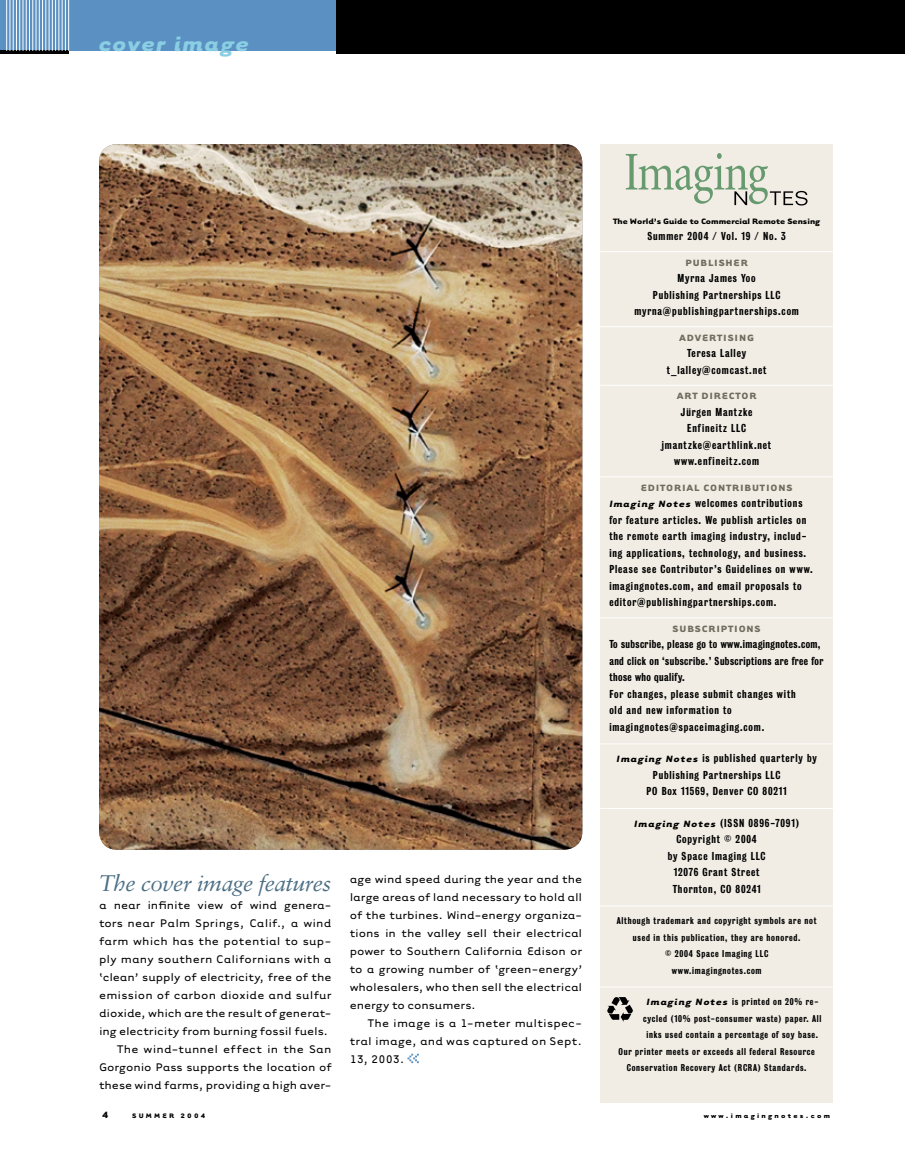
<style>
.page{position:relative;width:905px;height:1175px;background:#fff}
.page>*{position:absolute;margin:0;border:0;box-sizing:border-box;transform-origin:0 0}
.CL{font:italic 700 24px "Tarzana Wide";letter-spacing:.06em;color:#8acee4}
.Dept_BT{font:italic 22.5px "Sabon";letter-spacing:-.015em;color:#4d6f85}
.Dept_BT-2{font:12.75px/18px "Tarzana Wide";letter-spacing:-.005em;color:#000;text-align:justify}
.CL-2{font:500 10.5px/16.5px "Bureau Grotesque C";letter-spacing:.08em;color:#000;text-align:center}
.Staffbox_BT{font:500 10.5px/16.5px "Bureau Grotesque C";letter-spacing:.045em;color:#000}
.Staffbox_BT-2{font:500 10.5px/16.5px "Bureau Grotesque C";letter-spacing:.08em;color:#000}
.staffbox_divider_hed{font:700 10.5px "Tarzana Wide";letter-spacing:.08em;color:#6e6d5e}
.CL-3{font:500 9px/16.5px "Bureau Grotesque C";letter-spacing:.08em;color:#000;text-align:center}
.CL-4{font:700 9px "Tarzana Wide";color:#000}
.Folio_DATE{font:700 7.5px "Tarzana Wide";letter-spacing:.3em;color:#000}
.s1{font-family:"Tarzana Wide";font-weight:700;font-style:italic}
.s2{font-family:"Tarzana Wide";font-weight:700;font-style:italic;font-size:10.5px}
</style>
<div class="page">
<div style="left:0;top:0;width:904px;height:51px;background:#5b90c2"></div>
<div style="left:337px;top:0;width:567px;height:54px;background:#000"></div>
<hr style="left:0;top:51px;width:69px;height:3px;background:#000">
<hr style="left:6px;top:0;width:1px;height:51px;background:#fff">
<hr style="left:10px;top:0;width:1px;height:51px;background:#fff">
<hr style="left:13px;top:0;width:1px;height:51px;background:#fff">
<hr style="left:16px;top:0;width:1px;height:51px;background:#fff">
<hr style="left:19px;top:0;width:1px;height:51px;background:#fff">
<hr style="left:23px;top:0;width:1px;height:51px;background:#fff">
<hr style="left:26px;top:0;width:1px;height:51px;background:#fff">
<hr style="left:29px;top:0;width:1px;height:51px;background:#fff">
<hr style="left:32px;top:0;width:1px;height:51px;background:#fff">
<hr style="left:36px;top:0;width:1px;height:51px;background:#fff">
<hr style="left:39px;top:0;width:1px;height:51px;background:#fff">
<hr style="left:42px;top:0;width:1px;height:51px;background:#fff">
<hr style="left:45px;top:0;width:1px;height:51px;background:#fff">
<hr style="left:49px;top:0;width:1px;height:51px;background:#fff">
<hr style="left:52px;top:0;width:1px;height:51px;background:#fff">
<hr style="left:55px;top:0;width:1px;height:51px;background:#fff">
<hr style="left:58px;top:0;width:1px;height:51px;background:#fff">
<hr style="left:62px;top:0;width:1px;height:51px;background:#fff">
<hr style="left:65px;top:0;width:1px;height:51px;background:#fff">
<hr style="left:68px;top:0;width:1px;height:51px;background:#fff">
<img style="left:99px;top:144px;width:483px;height:705px;border-radius:18px">
<div style="left:600px;top:144px;width:232px;height:958px;background:#f1ede4"></div>
<hr style="left:600px;top:251px;width:232px;height:1px;background:#fff">
<hr style="left:600px;top:326px;width:232px;height:1px;background:#fff">
<hr style="left:600px;top:385px;width:232px;height:1px;background:#fff">
<hr style="left:600px;top:476px;width:232px;height:1px;background:#fff">
<hr style="left:600px;top:617px;width:232px;height:1px;background:#fff">
<hr style="left:600px;top:743px;width:232px;height:1px;background:#fff">
<hr style="left:600px;top:808px;width:232px;height:1px;background:#fff">
<hr style="left:600px;top:905px;width:232px;height:1px;background:#fff">
<hr style="left:600px;top:986px;width:232px;height:1px;background:#fff">
<svg style="left:625px;top:153px;width:182px;height:52px"></svg>
<svg style="left:407px;top:1053px;width:12px;height:10px"></svg>
<svg style="left:607px;top:997px;width:25px;height:24px"></svg>
<p class="CL" style="left:99px;top:28px;width:152px">cover image</p>
<p class="Dept_BT" style="left:99px;top:869px;width:233px">The cover image features</p>
<p class="Dept_BT-2" style="left:99px;top:895px;width:234px">a near infinite view of wind genera&shy;tors near Palm Springs, Calif., a wind farm which has the potential to sup&shy;ply many southern Californians with a ‘clean’ supply of electricity, free of the emission of carbon dioxide and sulfur dioxide, which are the result of generat&shy;ing electricity from burning fossil fuels.</p>
<p class="Dept_BT-2" style="left:99px;top:1039px;width:234px;text-indent:18px">The wind-tunnel effect in the San Gorgonio Pass supports the location of these wind farms, providing a high aver-</p>
<p class="Dept_BT-2" style="left:350px;top:869px;width:234px">age wind speed during the year and the large areas of land necessary to hold all of the turbines. Wind-energy organiza&shy;tions in the valley sell their electrical power to Southern California Edison or to a growing number of ‘green-energy’ wholesalers, who then sell the electrical energy to consumers.</p>
<p class="Dept_BT-2" style="left:350px;top:1013px;width:234px;text-indent:18px">The image is a 1-meter multispec&shy;tral image, and was captured on Sept.<br>13, 2003.</p>
<p class="CL-4" style="left:613px;top:215px;width:208px">THE WORLD’S GUIDE TO COMMERCIAL REMOTE SENSING</p>
<p class="CL-2" style="left:647px;top:228px;width:140px">Summer 2004 / Vol. 19 / No. 3</p>
<p class="staffbox_divider_hed" style="left:685px;top:255px;width:64px">PUBLISHER</p>
<p class="CL-2" style="left:677px;top:270px;width:80px">Myrna James Yoo</p>
<p class="CL-2" style="left:653px;top:286px;width:129px">Publishing Partnerships LLC</p>
<p class="CL-2" style="left:634px;top:303px;width:166px">myrna@publishingpartnerships.com</p>
<p class="staffbox_divider_hed" style="left:679px;top:330px;width:75px">ADVERTISING</p>
<p class="CL-2" style="left:687px;top:345px;width:60px">Teresa Lalley</p>
<p class="CL-2" style="left:666px;top:361px;width:101px">t_lalley@comcast.net</p>
<p class="staffbox_divider_hed" style="left:676px;top:389px;width:81px">ART DIRECTOR</p>
<p class="CL-2" style="left:681px;top:403px;width:73px">Jürgen Mantzke</p>
<p class="CL-2" style="left:662px;top:420px;width:111px">Enfineitz LLC jmantzke@earthlink.net</p>
<p class="CL-2" style="left:674px;top:453px;width:87px">www.enfineitz.com</p>
<p class="staffbox_divider_hed" style="left:640px;top:480px;width:152px">EDITORIAL CONTRIBUTIONS</p>
<p class="CL-2" style="left:609px;top:495px;width:205px;text-align:left"><span class="s1">Imaging Notes</span> welcomes contributions for feature articles. We publish articles on the remote earth imaging industry, includ&shy;ing applications, technology, and business.<br>Please see Contributor’s Guidelines on www. imagingnotes.com, and email proposals to editor@publishingpartnerships.com.</p>
<p class="staffbox_divider_hed" style="left:672px;top:621px;width:89px">SUBSCRIPTIONS</p>
<p class="Staffbox_BT" style="left:609px;top:636px;width:215px">To subscribe, please go to www.imagingnotes.com, and click on ‘subscribe.’ Subscriptions are free for those who qualify.</p>
<p class="Staffbox_BT-2" style="left:609px;top:685px;width:188px">For changes, please submit changes with old and new information to imagingnotes@spaceimaging.com.</p>
<p class="CL-2" style="left:616px;top:750px;width:202px"><span class="s1">Imaging Notes</span> is published quarterly by</p>
<p class="CL-2" style="left:646px;top:766px;width:142px">Publishing Partnerships LLC<br>PO Box 11569, Denver CO 80211</p>
<p class="CL-2" style="left:634px;top:814px;width:166px"><span class="s1">Imaging Notes</span> (ISSN 0896-7091)<br>Copyright © 2004</p>
<p class="CL-2" style="left:667px;top:847px;width:99px">by Space Imaging LLC<br>12076 Grant Street<br>Thornton, CO 80241</p>
<p class="CL-3" style="left:616px;top:912px;width:201px">Although trademark and copyright symbols are not used in this publication, they are honored.</p>
<p class="CL-3" style="left:665px;top:945px;width:105px">© 2004 Space Imaging LLC</p>
<p class="CL-3" style="left:671px;top:962px;width:91px">www.imagingnotes.com</p>
<p class="CL-3" style="left:646px;top:993px;width:173px"><span class="s2">Imaging Notes</span> is printed on 20% re-</p>
<p class="CL-3" style="left:643px;top:1010px;width:180px">cycled (10% post-consumer waste) paper. All</p>
<p class="CL-3" style="left:646px;top:1026px;width:173px">inks used contain a percentage of soy base.</p>
<p class="CL-3" style="left:618px;top:1043px;width:198px">Our printer meets or exceeds all federal Resource</p>
<p class="CL-3" style="left:626px;top:1059px;width:181px">Conservation Recovery Act (RCRA) Standards.</p>
<p class="Folio_DATE" style="left:132px;top:1110px;width:75px">SUMMER 2 004</p>
<p class="Folio_DATE" style="left:703px;top:1110px;width:128px">WWW.IMAGINGNOTES.COM</p>
</div>
